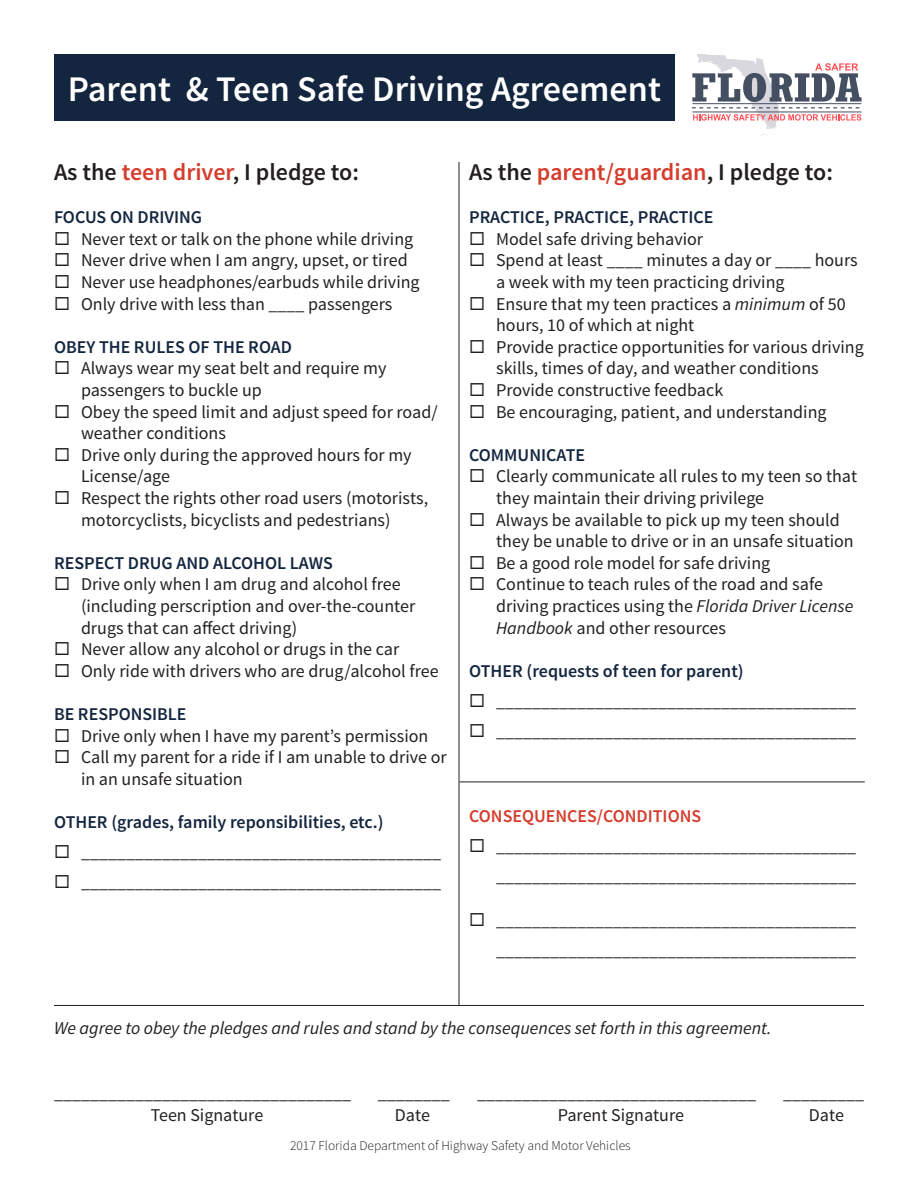
<style>
.page{position:relative;width:918px;height:1188px;background:#fff}
.page>*{position:absolute;margin:0;border:0;box-sizing:border-box;transform-origin:0 0}
.t1{font:600 36px "Source Sans Pro";color:#fff}
.t2{font:600 24px "Source Sans Pro";color:#231f20}
.t3{font:18px/21.6px "Source Sans Pro";color:#231f20}
.t4{font:600 18px "Source Sans Pro";color:#14263f}
.t5{font:italic 18px "Source Sans Pro";color:#231f20}
.t6{font:600 18px "Source Sans Pro";color:#d63c2c}
.t7{font:300 13.5px "Source Sans Pro";color:#231f20}
.s1{color:#d63c2c}
.s2{font-style:italic}
</style>
<div class="page">
<div style="left:54px;top:54px;width:621px;height:66px;background:#14263f"></div>
<hr style="left:459px;top:162px;width:1px;height:843px;background:#231f20">
<hr style="left:459px;top:782px;width:406px;height:1px;background:#231f20">
<hr style="left:54px;top:1005px;width:810px;height:1px;background:#231f20">
<svg style="left:692px;top:54px;width:170px;height:82px"></svg>
<p class="t1" style="left:68px;top:66px;width:595px">Parent &amp; Teen Safe Driving Agreement</p>
<p class="t2" style="left:54px;top:157px;width:306px">As the <span class="s1">teen driver</span>, I pledge to:</p>
<p class="t4" style="left:54px;top:206px;width:150px">FOCUS ON DRIVING</p>
<p class="t3" style="left:54px;top:228px;width:361px">◻ Never text or talk on the phone while driving</p>
<p class="t3" style="left:54px;top:250px;width:355px">◻ Never drive when I am angry, upset, or tired</p>
<p class="t3" style="left:54px;top:272px;width:367px">◻ Never use headphones/earbuds while driving</p>
<p class="t3" style="left:54px;top:293px;width:340px">◻ Only drive with less than ____ passengers</p>
<p class="t4" style="left:54px;top:335px;width:240px">OBEY THE RULES OF THE ROAD</p>
<p class="t3" style="left:81px;top:358px;width:307px;text-indent:-27px">◻ Always wear my seat belt and require my passengers to buckle up</p>
<p class="t3" style="left:81px;top:401px;width:358px;text-indent:-27px">◻ Obey the speed limit and adjust speed for road/ weather conditions</p>
<p class="t3" style="left:81px;top:444px;width:332px;text-indent:-27px">◻ Drive only during the approved hours for my<br>License/age</p>
<p class="t3" style="left:54px;top:488px;width:376px;text-align:center">◻ Respect the rights other road users (motorists, motorcyclists, bicyclists and pedestrians)</p>
<p class="t4" style="left:54px;top:551px;width:280px">RESPECT DRUG AND ALCOHOL LAWS</p>
<p class="t3" style="left:81px;top:574px;width:336px;text-indent:-27px">◻ Drive only when I am drug and alcohol free (including perscription and over-the-counter drugs that can affect driving)</p>
<p class="t3" style="left:54px;top:639px;width:347px">◻ Never allow any alcohol or drugs in the car</p>
<p class="t3" style="left:54px;top:660px;width:386px">◻ Only ride with drivers who are drug/alcohol free</p>
<p class="t4" style="left:54px;top:703px;width:134px">BE RESPONSIBLE</p>
<p class="t3" style="left:54px;top:725px;width:376px">◻ Drive only when I have my parent’s permission</p>
<p class="t3" style="left:81px;top:747px;width:367px;text-indent:-27px">◻ Call my parent for a ride if I am unable to drive or in an unsafe situation</p>
<p class="t4" style="left:54px;top:811px;width:331px">OTHER (grades, family reponsibilities, etc.)</p>
<p class="t3" style="left:54px;top:842px;width:388px">◻ ________________________________________</p>
<p class="t3" style="left:54px;top:872px;width:388px">◻ ________________________________________</p>
<p class="t2" style="left:469px;top:157px;width:365px">As the <span class="s1">parent/guardian</span>, I pledge to:</p>
<p class="t4" style="left:469px;top:206px;width:246px">PRACTICE, PRACTICE, PRACTICE</p>
<p class="t3" style="left:469px;top:228px;width:236px">◻ Model safe driving behavior</p>
<p class="t3" style="left:496px;top:250px;width:363px;text-indent:-27px">◻ Spend at least ____ minutes a day or ____ hours a week with my teen practicing driving</p>
<p class="t3" style="left:496px;top:293px;width:351px;text-indent:-27px">◻ Ensure that my teen practices a <span class="s2">minimum</span> of 50 hours, 10 of which at night</p>
<p class="t3" style="left:496px;top:336px;width:369px;text-indent:-27px">◻ Provide practice opportunities for various driving skills, times of day, and weather conditions</p>
<p class="t3" style="left:469px;top:380px;width:256px">◻ Provide constructive feedback</p>
<p class="t3" style="left:469px;top:401px;width:359px">◻ Be encouraging, patient, and understanding</p>
<p class="t4" style="left:469px;top:443px;width:117px">COMMUNICATE</p>
<p class="t3" style="left:496px;top:466px;width:363px;text-indent:-27px">◻ Clearly communicate all rules to my teen so that they maintain their driving privilege</p>
<p class="t3" style="left:496px;top:509px;width:359px;text-indent:-27px">◻ Always be available to pick up my teen should they be unable to drive or in an unsafe situation</p>
<p class="t3" style="left:469px;top:552px;width:303px">◻ Be a good role model for safe driving</p>
<p class="t3" style="left:496px;top:574px;width:359px;text-indent:-27px">◻ Continue to teach rules of the road and safe driving practices using the <span class="s2">Florida Driver License<br>Handbook</span> and other resources</p>
<p class="t4" style="left:469px;top:659px;width:276px">OTHER (requests of teen for parent)</p>
<p class="t3" style="left:469px;top:690px;width:388px">◻ ________________________________________</p>
<p class="t3" style="left:469px;top:720px;width:388px">◻ ________________________________________</p>
<p class="t6" style="left:469px;top:805px;width:234px">CONSEQUENCES/CONDITIONS</p>
<p class="t3" style="left:469px;top:836px;width:388px">◻ ________________________________________</p>
<p class="t3" style="left:496px;top:866px;width:361px">________________________________________</p>
<p class="t3" style="left:469px;top:909px;width:388px">◻ ________________________________________</p>
<p class="t3" style="left:496px;top:939px;width:361px">________________________________________</p>
<p class="t5" style="left:54px;top:1017px;width:719px">We agree to obey the pledges and rules and stand by the consequences set forth in this agreement.</p>
<p class="t3" style="left:54px;top:1082px;width:298px">_________________________________</p>
<p class="t3" style="left:378px;top:1082px;width:73px">________</p>
<p class="t3" style="left:477px;top:1082px;width:280px">_______________________________</p>
<p class="t3" style="left:783px;top:1082px;width:82px">_________</p>
<p class="t3" style="left:151px;top:1104px;width:114px">Teen Signature</p>
<p class="t3" style="left:395px;top:1104px;width:37px">Date</p>
<p class="t3" style="left:558px;top:1104px;width:128px">Parent Signature</p>
<p class="t3" style="left:809px;top:1104px;width:37px">Date</p>
<p class="t7" style="left:290px;top:1137px;width:342px">2017 Florida Department of Highway Safety and Motor Vehicles</p>
</div>
